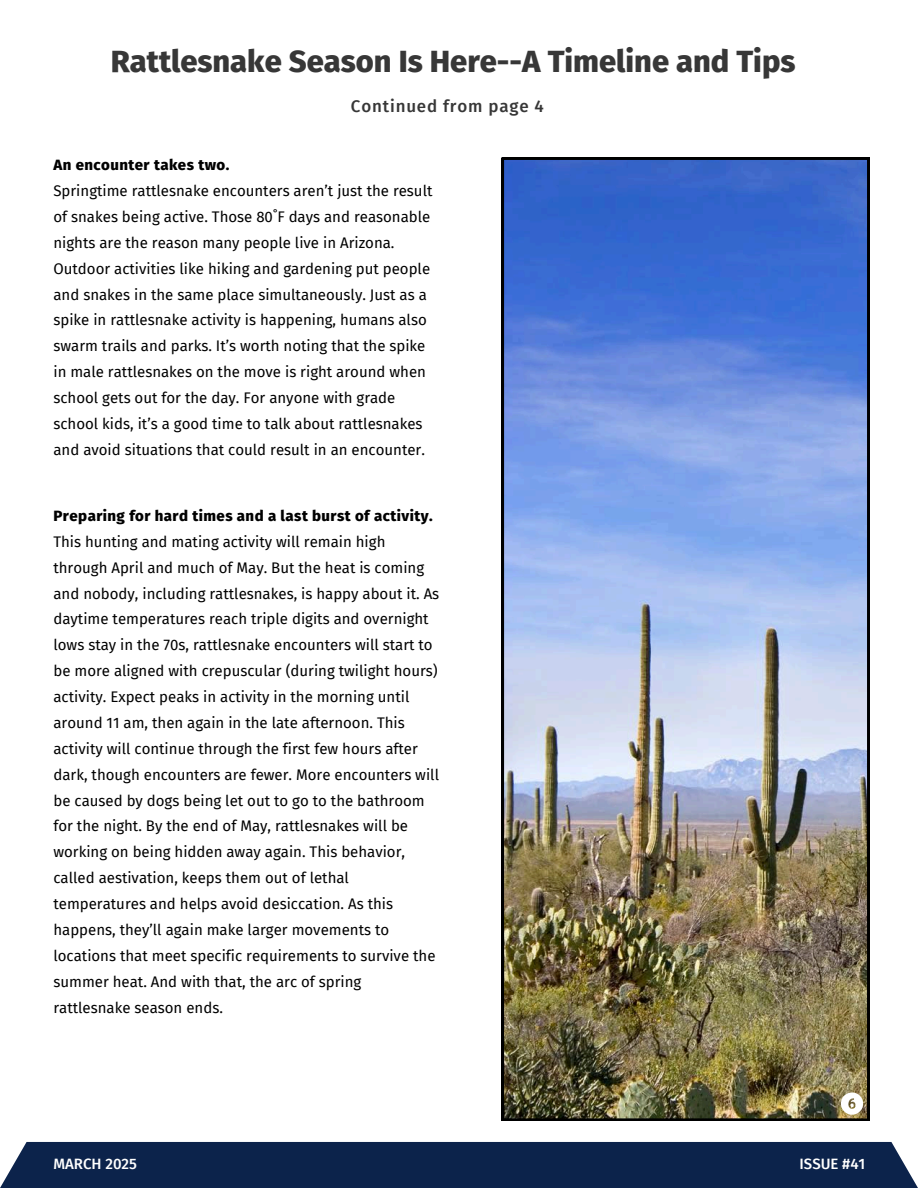
<style>
.page{position:relative;width:918px;height:1188px;background:#fff}
.page>*{position:absolute;margin:0;border:0;box-sizing:border-box;transform-origin:0 0}
.t1{font:800 30.9px "Fira Sans";color:#373737}
.t2{font:500 16.95px "Fira Sans";letter-spacing:.05em;color:#373737}
.t3{font:15px/25.8px "Fira Sans";color:#000}
.t4{font:800 15px "Fira Sans";letter-spacing:.03em;color:#000}
.t5{font:500 15px "Fira Sans";color:#fff}
</style>
<div class="page">
<div style="left:0;top:1142px;width:918px;height:46px;background:#0c234b"></div>
<img style="left:502px;top:158px;width:367px;height:963px">
<svg style="left:841px;top:1065px;width:29px;height:50px"></svg>
<p class="t1" style="left:111px;top:43px;width:686px">Rattlesnake Season Is Here--A Timeline and Tips</p>
<p class="t2" style="left:351px;top:96px;width:194px">Continued from page 4</p>
<h1 class="t4" style="left:53px;top:156px;width:177px">An encounter takes two.</h1>
<h2 class="t3" style="left:53px;top:178px;width:381px">Springtime rattlesnake encounters aren’t just the result of snakes being active. Those 80˚F days and reasonable nights are the reason many people live in Arizona.<br>Outdoor activities like hiking and gardening put people and snakes in the same place simultaneously. Just as a spike in rattlesnake activity is happening, humans also swarm trails and parks. It’s worth noting that the spike in male rattlesnakes on the move is right around when school gets out for the day. For anyone with grade school kids, it’s a good time to talk about rattlesnakes and avoid situations that could result in an encounter.</h2>
<p class="t4" style="left:53px;top:507px;width:381px">Preparing for hard times and a last burst of activity.</p>
<p class="t3" style="left:53px;top:529px;width:387px">This hunting and mating activity will remain high through April and much of May. But the heat is coming and nobody, including rattlesnakes, is happy about it. As daytime temperatures reach triple digits and overnight lows stay in the 70s, rattlesnake encounters will start to be more aligned with crepuscular (during twilight hours) activity. Expect peaks in activity in the morning until around 11 am, then again in the late afternoon. This activity will continue through the first few hours after dark, though encounters are fewer. More encounters will be caused by dogs being let out to go to the bathroom for the night. By the end of May, rattlesnakes will be working on being hidden away again. This behavior, called aestivation, keeps them out of lethal temperatures and helps avoid desiccation. As this happens, they’ll again make larger movements to locations that meet specific requirements to survive the summer heat. And with that, the arc of spring rattlesnake season ends.</p>
<p class="t5" style="left:53px;top:1155px;width:85px">MARCH 2025</p>
<p class="t5" style="left:800px;top:1155px;width:67px">ISSUE #41</p>
</div>
